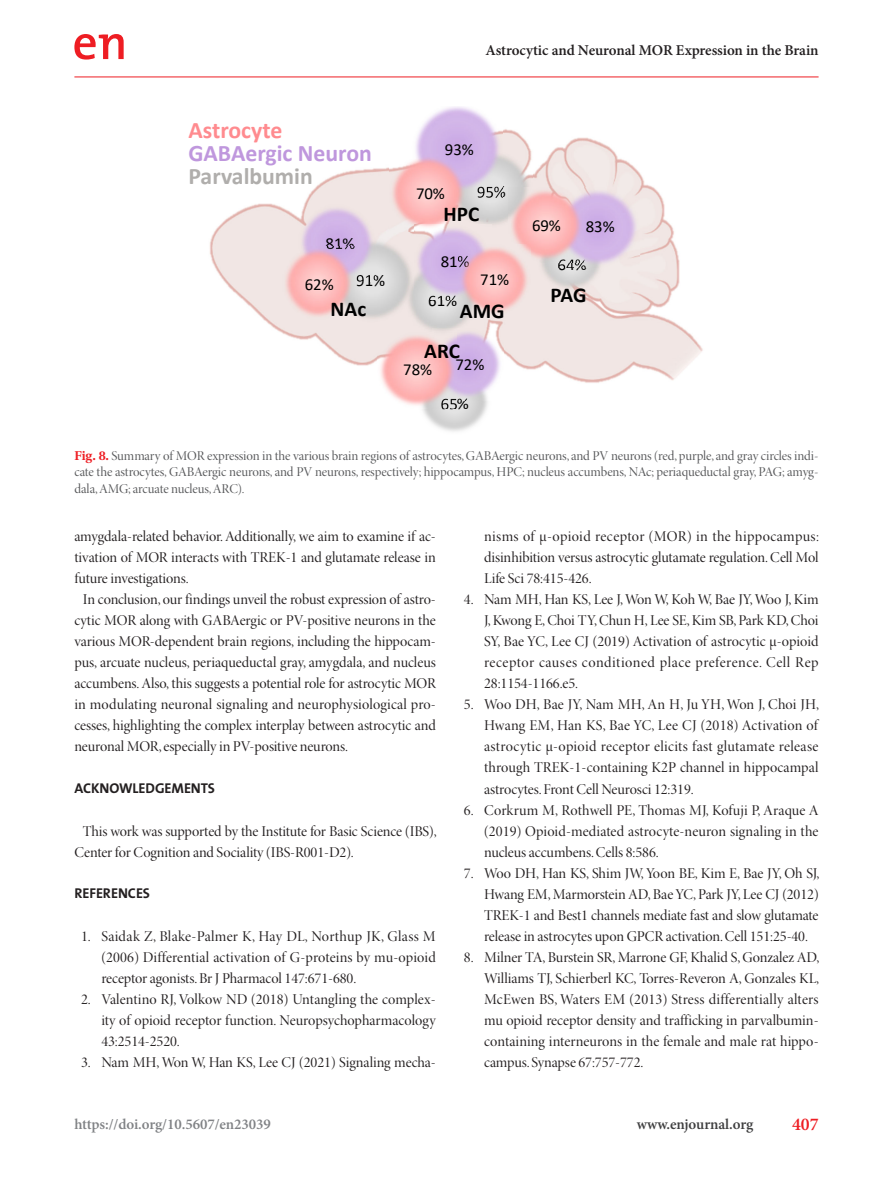
<style>
.page{position:relative;width:893px;height:1191px;background:#fff}
.page>*{position:absolute;margin:0;border:0;box-sizing:border-box;transform-origin:0 0}
.t1{font:700 23.7px "Calibri";color:#bf97dd}
.t2{font:700 23.7px "Calibri";color:#b0aeac}
.t3{font:700 23.7px "Calibri";color:#ff8b8f}
.t4{font:700 21.15px "Calibri";color:#000}
.t5{font:600 18px "Minion Pro";color:#ee1d23}
.t6{font:16.8px "Calibri";color:#000}
.t7{font:15px/21px "Minion Pro Disp";letter-spacing:-.005em;color:#231f20;text-align:justify}
.t8{font:600 15px "Minion Pro";letter-spacing:-.005em;color:#231f20}
.t9{font:600 15px "Minion Pro";letter-spacing:-.005em;color:#808285}
.t10{font:600 15px "Minion Pro";letter-spacing:-.005em;color:#3e3e3f}
.t11{font:700 14.25px "The Mix";letter-spacing:-.005em;color:#231f20}
.t12{font:13.5px/16.2px "Minion Pro Disp";letter-spacing:-.01em;color:#57585a;text-align:justify}
.s1{font-family:"Utopia Std";font-weight:600;color:#ee1d23}
</style>
<div class="page">
<hr style="left:74px;top:77px;width:745px;height:1px;background:#ee1d23">
<svg style="left:74px;top:34px;width:50px;height:26px"></svg>
<img style="left:422px;top:400px;width:66px;height:32px">
<img style="left:209px;top:129px;width:494px;height:254px">
<img style="left:503px;top:149px;width:29px;height:80px">
<img style="left:329px;top:238px;width:87px;height:85px">
<img style="left:390px;top:106px;width:113px;height:126px">
<img style="left:415px;top:225px;width:76px;height:74px">
<img style="left:298px;top:205px;width:78px;height:77px">
<img style="left:282px;top:246px;width:72px;height:74px">
<img style="left:557px;top:188px;width:83px;height:79px">
<img style="left:509px;top:188px;width:75px;height:75px">
<img style="left:458px;top:244px;width:72px;height:72px">
<img style="left:432px;top:329px;width:71px;height:71px">
<img style="left:378px;top:332px;width:78px;height:76px">
<p class="t8" style="left:485px;top:40px;width:335px">Astrocytic and Neuronal MOR Expression in the Brain</p>
<h1 class="t3" style="left:188px;top:113px;width:95px">Astrocyte</h1>
<h1 class="t1" style="left:188px;top:136px;width:185px">GABAergic Neuron</h1>
<h1 class="t2" style="left:188px;top:159px;width:126px">Parvalbumin</h1>
<p class="t6" style="left:326px;top:232px;width:30px">81%</p>
<p class="t6" style="left:305px;top:272px;width:30px">62%</p>
<h2 class="t4" style="left:331px;top:294px;width:37px">NAc</h2>
<p class="t6" style="left:356px;top:269px;width:30px">91%</p>
<p class="t6" style="left:445px;top:137px;width:30px">93%</p>
<p class="t6" style="left:416px;top:182px;width:30px">70%</p>
<h2 class="t4" style="left:444px;top:199px;width:37px">HPC</h2>
<p class="t6" style="left:441px;top:250px;width:30px">81%</p>
<p class="t6" style="left:480px;top:268px;width:30px">71%</p>
<h2 class="t4" style="left:460px;top:296px;width:46px">AMG</h2>
<p class="t6" style="left:428px;top:289px;width:30px">61%</p>
<h2 class="t4" style="left:424px;top:336px;width:37px">ARC</h2>
<p class="t6" style="left:403px;top:358px;width:30px">78%</p>
<p class="t6" style="left:455px;top:353px;width:30px">72%</p>
<p class="t6" style="left:532px;top:214px;width:30px">69%</p>
<p class="t6" style="left:586px;top:214px;width:30px">83%</p>
<p class="t6" style="left:558px;top:253px;width:30px">64%</p>
<h2 class="t4" style="left:551px;top:280px;width:37px">PAG</h2>
<p class="t12" style="left:74px;top:448px;width:746px"><span class="s1">Fig. 8.</span> Summary of MOR expression in the various brain regions of astrocytes, GABAergic neurons, and PV neurons (red, purple, and gray circles indi&shy;cate the astrocytes, GABAergic neurons, and PV neurons, respectively; hippocampus, HPC; nucleus accumbens, NAc; periaqueductal gray, PAG; amyg&shy;dala, AMG; arcuate nucleus, ARC).</p>
<p class="t7" style="left:74px;top:526px;width:363px">amygdala-related behavior. Additionally, we aim to examine if ac-</p>
<p class="t7" style="left:74px;top:547px;width:363px">tivation of MOR interacts with TREK-1 and glutamate release in</p>
<p class="t7" style="left:74px;top:568px;width:116px">future investigations.</p>
<p class="t7" style="left:83px;top:589px;width:354px">In conclusion, our findings unveil the robust expression of astro-</p>
<p class="t7" style="left:74px;top:610px;width:363px">cytic MOR along with GABAergic or PV-positive neurons in the</p>
<p class="t7" style="left:74px;top:631px;width:363px">various MOR-dependent brain regions, including the hippocam-</p>
<p class="t7" style="left:74px;top:652px;width:363px">pus, arcuate nucleus, periaqueductal gray, amygdala, and nucleus</p>
<p class="t7" style="left:74px;top:673px;width:363px">accumbens. Also, this suggests a potential role for astrocytic MOR</p>
<p class="t7" style="left:74px;top:694px;width:363px">in modulating neuronal signaling and neurophysiological pro-</p>
<p class="t7" style="left:74px;top:715px;width:363px">cesses, highlighting the complex interplay between astrocytic and</p>
<p class="t7" style="left:74px;top:736px;width:275px">neuronal MOR, especially in PV-positive neurons.</p>
<p class="t11" style="left:74px;top:776px;width:142px">ACKNOWLEDGEMENTS</p>
<p class="t7" style="left:74px;top:820px;width:364px;text-indent:9px">This work was supported by the Institute for Basic Science (IBS),<br>Center for Cognition and Sociality (IBS-R001-D2).</p>
<p class="t11" style="left:74px;top:881px;width:77px">REFERENCES</p>
<p class="t7" style="left:101px;top:925px;width:336px;text-indent:-20px">1. Saidak Z, Blake-Palmer K, Hay DL, Northup JK, Glass M (2006) Differential activation of G-proteins by mu-opioid receptor agonists. Br J Pharmacol 147:671-680.</p>
<p class="t7" style="left:101px;top:988px;width:336px;text-indent:-20px">2. Valentino RJ, Volkow ND (2018) Untangling the complex&shy;ity of opioid receptor function. Neuropsychopharmacology 43:2514-2520.</p>
<p class="t7" style="left:81px;top:1051px;width:356px">3. Nam MH, Won W, Han KS, Lee CJ (2021) Signaling mecha-</p>
<p class="t7" style="left:484px;top:526px;width:336px">nisms of μ-opioid receptor (MOR) in the hippocampus: disinhibition versus astrocytic glutamate regulation. Cell Mol Life Sci 78:415-426.</p>
<p class="t7" style="left:484px;top:589px;width:336px;text-indent:-20px">4. Nam MH, Han KS, Lee J, Won W, Koh W, Bae JY, Woo J, Kim J, Kwong E, Choi TY, Chun H, Lee SE, Kim SB, Park KD, Choi SY, Bae YC, Lee CJ (2019) Activation of astrocytic μ-opioid receptor causes conditioned place preference. Cell Rep 28:1154-1166.e5.</p>
<p class="t7" style="left:484px;top:694px;width:337px;text-indent:-20px">5. Woo DH, Bae JY, Nam MH, An H, Ju YH, Won J, Choi JH, Hwang EM, Han KS, Bae YC, Lee CJ (2018) Activation of astrocytic μ-opioid receptor elicits fast glutamate release through TREK-1-containing K2P channel in hippocampal astrocytes. Front Cell Neurosci 12:319.</p>
<p class="t7" style="left:484px;top:799px;width:336px;text-indent:-20px">6. Corkrum M, Rothwell PE, Thomas MJ, Kofuji P, Araque A (2019) Opioid-mediated astrocyte-neuron signaling in the nucleus accumbens. Cells 8:586.</p>
<p class="t7" style="left:484px;top:862px;width:337px;text-indent:-20px">7. Woo DH, Han KS, Shim JW, Yoon BE, Kim E, Bae JY, Oh SJ, Hwang EM, Marmorstein AD, Bae YC, Park JY, Lee CJ (2012)<br>TREK-1 and Best1 channels mediate fast and slow glutamate release in astrocytes upon GPCR activation. Cell 151:25-40.</p>
<p class="t7" style="left:484px;top:946px;width:337px;text-indent:-20px">8. Milner TA, Burstein SR, Marrone GF, Khalid S, Gonzalez AD, Williams TJ, Schierberl KC, Torres-Reveron A, Gonzales KL, McEwen BS, Waters EM (2013) Stress differentially alters mu opioid receptor density and trafficking in parvalbumin&shy;containing interneurons in the female and male rat hippo&shy;campus. Synapse 67:757-772.</p>
<p class="t9" style="left:74px;top:1114px;width:198px">https://doi.org/10.5607/en23039</p>
<p class="t10" style="left:637px;top:1114px;width:118px">www.enjournal.org</p>
<p class="t5" style="left:792px;top:1112px;width:28px">407</p>
</div>
